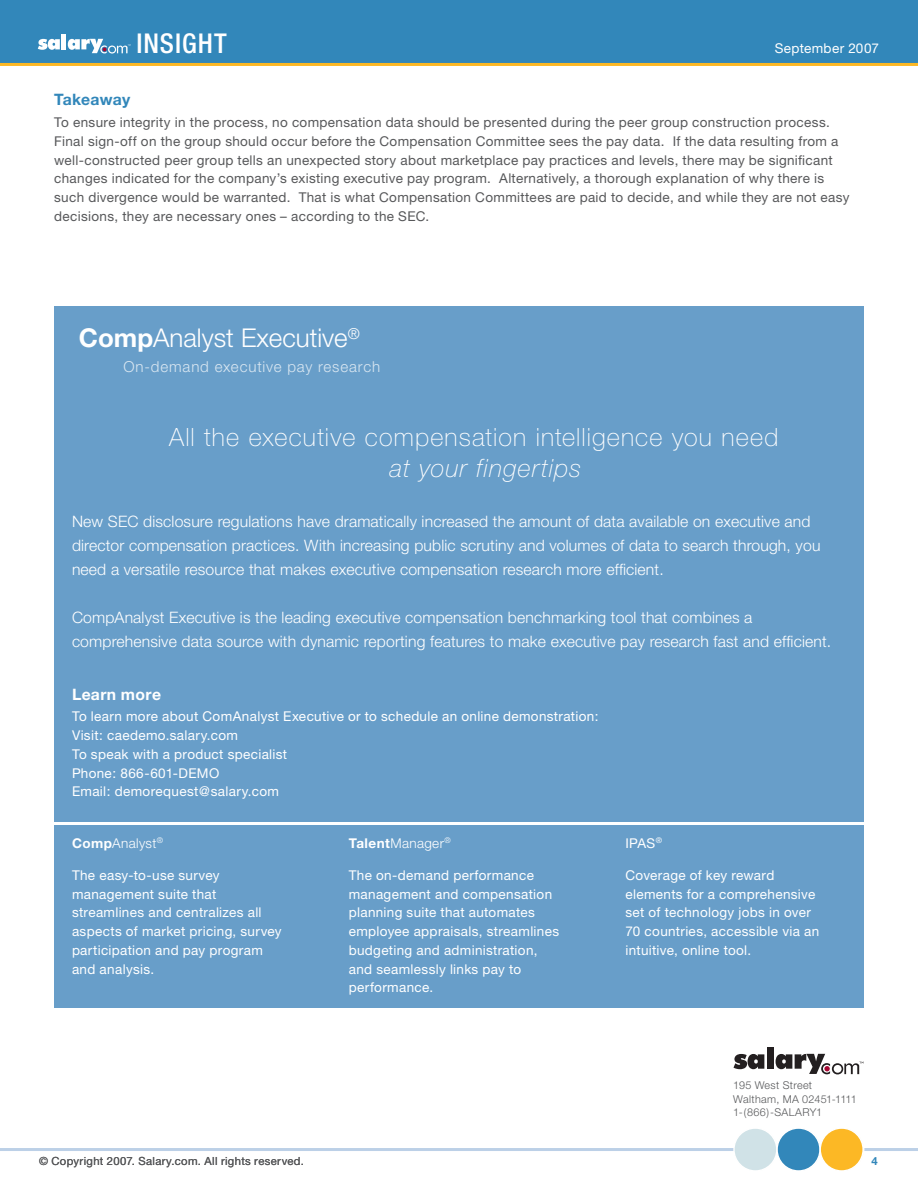
<style>
.page{position:relative;width:918px;height:1188px;background:#fff}
.page>*{position:absolute;margin:0;border:0;box-sizing:border-box;transform-origin:0 0}
.text-1{font:500 condensed 27.3px "Helvetica Neue";letter-spacing:.035em;color:#fff}
.t1{font:300 25.95px "Helvetica Neue";color:#fff}
.subhead1{font:100 25.2px/31.2px "Helvetica Neue";letter-spacing:.045em;color:#fff}
.Intro_Paragraph{font:300 15.75px/24px "Helvetica Neue";letter-spacing:.01em;color:#fff}
.subhead_2{font:700 15.75px "Helvetica Neue";letter-spacing:.02em;color:#fff}
.subhead_2-2{font:700 15.75px "Helvetica Neue";letter-spacing:.01em;color:#3287ba}
.t2{font:300 15.15px "Helvetica Neue";letter-spacing:.055em;color:#fff}
.text-1-2{font:13.5px/18.8px "Helvetica Neue";letter-spacing:.025em;color:#fff}
.text-1-3{font:13.5px/18.8px "Helvetica Neue";letter-spacing:.025em;color:#57585a}
.text-1-4{font:300 13.5px "Helvetica Neue";letter-spacing:.025em;color:#fff}
.text-1-5{font:11.25px "Helvetica Neue";letter-spacing:.03em;color:#57585a}
.text-1-6{font:700 11.25px "Helvetica Neue";color:#3287ba}
.Paragraph_Style_13{font:300 10.8px "Helvetica Neue";letter-spacing:.03em;color:#57585a}
.s1{font-weight:700}
.s2{font-style:italic}
</style>
<div class="page">
<hr style="left:0;top:1148px;width:918px;height:3px;background:#bcd0e7">
<div style="left:54px;top:306px;width:810px;height:702px;background:#689ec9"></div>
<div style="left:734px;top:1127px;width:44px;height:45px;border:1px solid #fff;border-radius:50%"></div>
<div style="left:777px;top:1127px;width:44px;height:45px;border:1px solid #fff;border-radius:50%"></div>
<div style="left:821px;top:1128px;width:43px;height:43px;background:#fefdfb;border-radius:50%"></div>
<svg style="left:734px;top:1054px;width:30px;height:15px"></svg>
<div style="left:767px;top:1047px;width:7px;height:22px;background:#231f20"></div>
<svg style="left:776px;top:1054px;width:88px;height:20px"></svg>
<div style="left:734px;top:1128px;width:43px;height:43px;background:#d0e2e7;border-radius:50%"></div>
<div style="left:733px;top:1127px;width:44px;height:45px;border:1px solid #fff;border-radius:50%"></div>
<div style="left:777px;top:1128px;width:43px;height:43px;background:#3287ba;border-radius:50%"></div>
<div style="left:776px;top:1127px;width:45px;height:45px;border:1px solid #fff;border-radius:50%"></div>
<div style="left:820px;top:1128px;width:43px;height:43px;background:#fcb825;border-radius:50%"></div>
<div style="left:820px;top:1127px;width:44px;height:45px;border:1px solid #fff;border-radius:50%"></div>
<hr style="left:16px;top:822px;width:902px;height:3px;background:#fff">
<div style="left:0;top:0;width:918px;height:63px;background:#3287ba"></div>
<hr style="left:0;top:63px;width:918px;height:3px;background:#fcb825">
<svg style="left:38px;top:39px;width:22px;height:11px"></svg>
<div style="left:61px;top:34px;width:5px;height:15px;background:#fff"></div>
<svg style="left:68px;top:39px;width:63px;height:15px"></svg>
<p class="text-1" style="left:136px;top:27px;width:92px">insight</p>
<p class="text-1-2" style="left:775px;top:39px;width:106px">September 2007</p>
<p class="subhead_2-2" style="left:54px;top:90px;width:77px">Takeaway</p>
<p class="text-1-3" style="left:54px;top:113px;width:797px">To ensure integrity in the process, no compensation data should be presented during the peer group construction process.<br>Final sign-off on the group should occur before the Compensation Committee sees the pay data. If the data resulting from a well-constructed peer group tells an unexpected story about marketplace pay practices and levels, there may be significant changes indicated for the company’s existing executive pay program. Alternatively, a thorough explanation of why there is such divergence would be warranted. That is what Compensation Committees are paid to decide, and while they are not easy decisions, they are necessary ones – according to the SEC.</p>
<p class="t1" style="left:79px;top:322px;width:282px"><span class="s1">Comp</span>Analyst Executive<sup>®</sup></p>
<p class="t2" style="left:123px;top:358px;width:258px">On-demand executive pay research</p>
<p class="subhead1" style="left:390px;top:422px;width:390px;text-indent:-221px">All the executive compensation intelligence you need <span class="s2">at your fingertips</span></p>
<p class="Intro_Paragraph" style="left:72px;top:509px;width:750px">New SEC disclosure regulations have dramatically increased the amount of data available on executive and director compensation practices. With increasing public scrutiny and volumes of data to search through, you need a versatile resource that makes executive compensation research more efficient.</p>
<p class="Intro_Paragraph" style="left:72px;top:605px;width:761px">CompAnalyst Executive is the leading executive compensation benchmarking tool that combines a comprehensive data source with dynamic reporting features to make executive pay research fast and efficient.</p>
<p class="subhead_2" style="left:72px;top:684px;width:91px">Learn more</p>
<p class="text-1-2" style="left:72px;top:707px;width:528px">To learn more about ComAnalyst Executive or to schedule an online demonstration:<br>Visit: caedemo.salary.com<br>To speak with a product specialist<br>Phone: 866-601-DEMO<br>Email: demorequest@salary.com</p>
<p class="text-1-4" style="left:72px;top:835px;width:93px"><span class="s1">Comp</span>Analyst<sup>®</sup></p>
<p class="text-1-2" style="left:72px;top:866px;width:211px">The easy-to-use survey management suite that streamlines and centralizes all aspects of market pricing, survey participation and pay program and analysis.</p>
<p class="text-1-4" style="left:349px;top:835px;width:104px"><span class="s1">Talent</span>Manager<sup>®</sup></p>
<p class="text-1-2" style="left:349px;top:866px;width:212px">The on-demand performance management and compensation planning suite that automates employee appraisals, streamlines budgeting and administration, and seamlessly links pay to performance.</p>
<p class="text-1-5" style="left:39px;top:1154px;width:266px">© Copyright 2007. Salary.com. All rights reserved.</p>
<p class="text-1-2" style="left:626px;top:833px;width:38px">IPAS<sup>®</sup></p>
<p class="text-1-2" style="left:626px;top:866px;width:195px">Coverage of key reward elements for a comprehensive set of technology jobs in over<br>70 countries, accessible via an intuitive, online tool.</p>
<p class="Paragraph_Style_13" style="left:733px;top:1079px;width:80px">195 West Street</p>
<p class="Paragraph_Style_13" style="left:733px;top:1092px;width:125px">Waltham, MA 02451-1111</p>
<p class="Paragraph_Style_13" style="left:733px;top:1106px;width:90px">1-(866)-SALARY1</p>
<p class="text-1-6" style="left:871px;top:1154px;width:8px">4</p>
</div>
